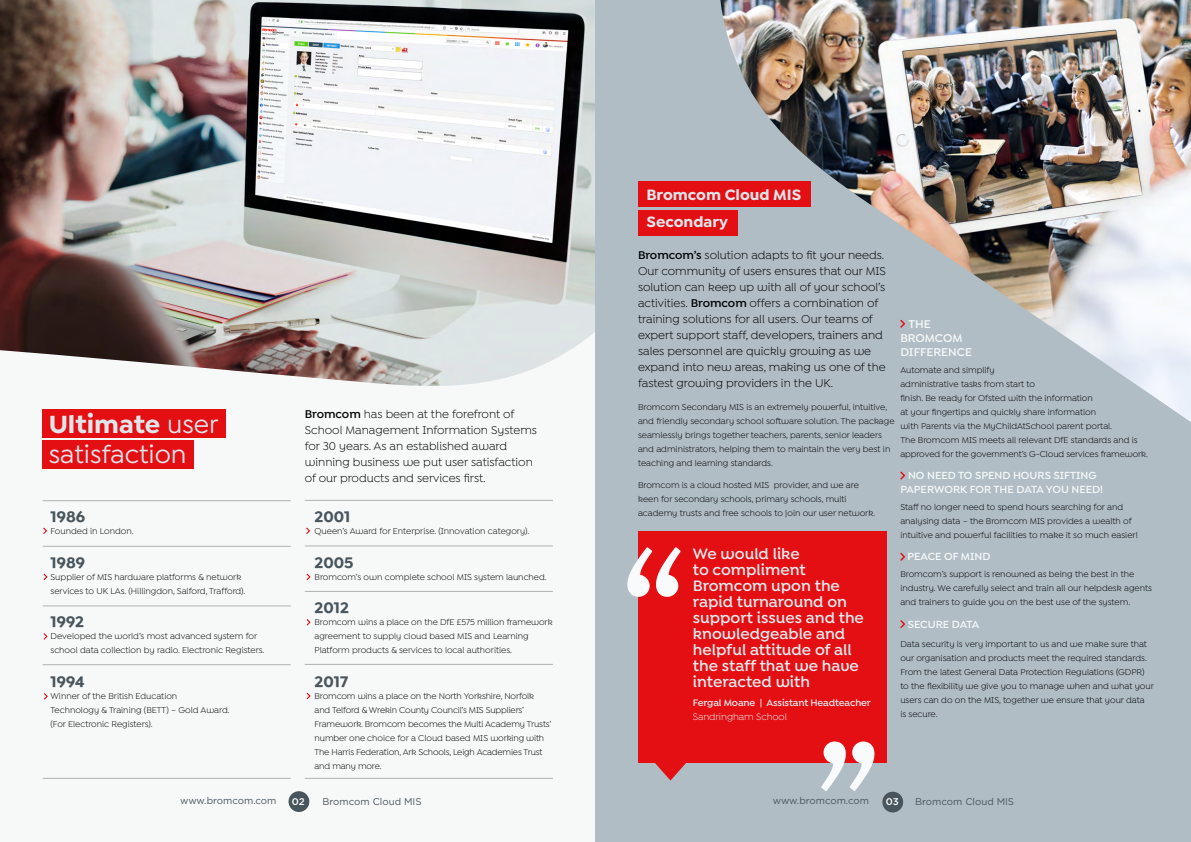
<style>
.page{position:relative;width:1191px;height:842px;background:#fff}
.page>*{position:absolute;margin:0;border:0;box-sizing:border-box;transform-origin:0 0}
.t1{font:500 26.4px/30px "Isidora Sans";color:#dfe5e9}
.t2{font:600 16px/16px "Isidora Sans Alt";color:#e7ebee}
.t3{font:700 16px "Isidora Sans";color:#48555d}
.t4{font:700 16px/27px "Isidora Sans";color:#dfe5e9}
.t5{font:12px/16px "Isidora Sans Alt";color:#000}
.t6{font:600 12px/14px "Isidora Sans Alt";color:#f7f9f9}
.t7{font:600 11px/14px "Isidora Sans Alt";color:#f7f9f9;text-align:center}
.t8{font:600 10px "Isidora Sans Alt";letter-spacing:-.01em;color:#e7ebee}
.t9{font:10px "Isidora Sans Alt";letter-spacing:-.01em;color:#e7ebee}
.t10{font:9.7px "Gotham";color:#48555d}
.t11{font:500 9.7px "Gotham";color:#fff}
.t12{font:9px/14px "Isidora Sans Alt";color:#000}
.s1{font-weight:700}
.s2{font-family:"Isidora Sans"}
.s3{font-weight:600}
</style>
<div class="page">
<svg style="left:42px;top:409px;width:511px;height:403px"></svg>
<img style="left:0;top:0;width:595px;height:386px">
<div style="left:595px;top:0;width:596px;height:842px;background:#b0bdc5"></div>
<img style="left:720px;top:0;width:471px;height:422px">
<div style="left:288px;top:791px;width:21px;height:21px;background:#48555d;border-radius:50%"></div>
<div style="left:882px;top:792px;width:21px;height:20px;background:#48555d;border-radius:50%"></div>
<div style="left:43px;top:410px;width:183px;height:28px;background:#e30f13"></div>
<div style="left:43px;top:440px;width:151px;height:29px;background:#e30f13"></div>
<div style="left:638px;top:531px;width:248px;height:232px;background:#e30f13"></div>
<svg style="left:655px;top:763px;width:31px;height:17px"></svg>
<div style="left:638px;top:182px;width:173px;height:25px;background:#e30f13"></div>
<div style="left:638px;top:210px;width:99px;height:26px;background:#e30f13"></div>
<svg style="left:900px;top:320px;width:5px;height:8px"></svg>
<svg style="left:900px;top:553px;width:5px;height:8px"></svg>
<svg style="left:900px;top:471px;width:5px;height:8px"></svg>
<svg style="left:900px;top:620px;width:5px;height:8px"></svg>
<svg style="left:43px;top:528px;width:4px;height:6px"></svg>
<svg style="left:306px;top:528px;width:4px;height:6px"></svg>
<svg style="left:44px;top:574px;width:3px;height:6px"></svg>
<svg style="left:306px;top:574px;width:4px;height:6px"></svg>
<svg style="left:44px;top:633px;width:3px;height:7px"></svg>
<svg style="left:307px;top:619px;width:3px;height:6px"></svg>
<svg style="left:44px;top:693px;width:4px;height:6px"></svg>
<svg style="left:307px;top:693px;width:3px;height:6px"></svg>
<hr style="left:43px;top:546px;width:248px;height:1px;background:#b0b0b0">
<hr style="left:43px;top:500px;width:248px;height:1px;background:#b0b0b0">
<hr style="left:43px;top:664px;width:248px;height:1px;background:#b0b0b0">
<hr style="left:43px;top:606px;width:248px;height:1px;background:#b0b0b0">
<hr style="left:305px;top:546px;width:248px;height:1px;background:#b0b0b0">
<hr style="left:305px;top:500px;width:248px;height:1px;background:#b0b0b0">
<hr style="left:305px;top:664px;width:248px;height:1px;background:#b0b0b0">
<hr style="left:305px;top:591px;width:248px;height:1px;background:#b0b0b0">
<hr style="left:43px;top:778px;width:248px;height:1px;background:#b0b0b0">
<hr style="left:305px;top:778px;width:248px;height:1px;background:#b0b0b0">
<svg style="left:821px;top:741px;width:53px;height:50px"></svg>
<svg style="left:627px;top:547px;width:53px;height:50px"></svg>
<h1 class="t1" style="left:49px;top:409px;width:171px"><span class="s1">Ultimate</span> user satisfaction</h1>
<h2 class="t3" style="left:51px;top:507px;width:36px">1986</h2>
<p class="t12" style="left:51px;top:524px;width:85px">Founded in London.</p>
<h2 class="t3" style="left:51px;top:552px;width:36px">1989</h2>
<p class="t12" style="left:51px;top:570px;width:196px">Supplier of MIS hardware platforms &amp; network ser<span class="s2">v</span>ices to UK LAs. (Hillingdon, Salford, Trafford).</p>
<h2 class="t3" style="left:51px;top:612px;width:35px">1992</h2>
<p class="t12" style="left:51px;top:629px;width:215px">De<span class="s2">v</span>eloped the world’s most ad<span class="s2">v</span>anced system for school data collection by radio. Electronic Registers.</p>
<h2 class="t3" style="left:51px;top:672px;width:36px">1994</h2>
<p class="t12" style="left:51px;top:689px;width:181px">Winner of the British Education<br>Technology &amp; Training (BETT) – Gold Award. (For Electronic Registers).</p>
<h3 class="t5" style="left:305px;top:405px;width:234px"><span class="s3">Bromcom</span> has been at the forefront of School Management Information Systems for 30 years. As an established award winning business we put user satisfaction of our products and ser<span class="s2">v</span>ices first.</h3>
<h2 class="t3" style="left:314px;top:507px;width:37px">2001</h2>
<p class="t12" style="left:314px;top:524px;width:216px">Queen’s Award for Enterprise. (Inno<span class="s2">v</span>ation category).</p>
<h2 class="t3" style="left:314px;top:552px;width:41px">2005</h2>
<p class="t12" style="left:314px;top:570px;width:234px">Bromcom’s own complete school MIS system launched.</p>
<h2 class="t3" style="left:314px;top:598px;width:36px">2012</h2>
<p class="t12" style="left:314px;top:615px;width:240px">Bromcom wins a place on the DfE £575 million framework agreement to supply cloud based MIS and Learning<br>Platform products &amp; ser<span class="s2">v</span>ices to local authorities.</p>
<h2 class="t3" style="left:314px;top:672px;width:35px">2017</h2>
<p class="t12" style="left:314px;top:689px;width:238px">Bromcom wins a place on the North Yorkshire, Norfolk and Telford &amp; Wrekin County Council’s MIS Suppliers’ Framework. Bromcom becomes the Multi Academy Trusts’ number one choice for a Cloud based MIS working with The Harris Federation, Ark Schools, Leigh Academies Trust and many more.</p>
<h2 class="t4" style="left:646px;top:181px;width:156px">Bromcom Cloud MIS<br>Secondary</h2>
<p class="t5" style="left:638px;top:247px;width:249px"><span class="s3">Bromcom’s</span> solution adapts to fit your needs.<br>Our community of users ensures that our MIS solution can keep up with all of your school’s acti<span class="s2">v</span>ities. <span class="s3">Bromcom</span> offers a combination of training solutions for all users. Our teams of expert support staff, de<span class="s2">v</span>elopers, trainers and sales personnel are quickly growing as we expand into new areas, making us one of the fastest growing pro<span class="s2">v</span>iders in the UK.</p>
<p class="t12" style="left:638px;top:399px;width:258px">Bromcom Secondary MIS is an extremely powerful, intuiti<span class="s2">v</span>e, and friendly secondary school software solution. The package seamlessly brings together teachers, parents, senior leaders and administrators, helping them to maintain the <span class="s2">v</span>ery best in teaching and learning standards.</p>
<p class="t12" style="left:638px;top:478px;width:239px">Bromcom is a cloud hosted MIS pro<span class="s2">v</span>ider, and we are keen for secondary schools, primary schools, multi academy trusts and free schools to join our user network.</p>
<h3 class="t6" style="left:900px;top:317px;width:73px;text-indent:8px">THE<br>BROMCOM<br>DIFFERENCE</h3>
<p class="t12" style="left:900px;top:362px;width:249px">Automate and simplify<br>administrati<span class="s2">v</span>e tasks from start to<br>finish. Be ready for Ofsted with the information<br>at your fingertips and quickly share information<br>with Parents <span class="s2">v</span>ia the MyChildAtSchool parent portal.<br>The Bromcom MIS meets all rele<span class="s2">v</span>ant DfE standards and is appro<span class="s2">v</span>ed for the go<span class="s2">v</span>ernment’s G-Cloud ser<span class="s2">v</span>ices framework.</p>
<p class="t7" style="left:900px;top:468px;width:204px">NO NEED TO SPEND HOURS SIFTING<br>PAPERWORK FOR THE DATA YOU NEED!</p>
<p class="t12" style="left:900px;top:500px;width:239px">Staff no longer need to spend hours searching for and analysing data – the Bromcom MIS pro<span class="s2">v</span>ides a wealth of intuiti<span class="s2">v</span>e and powerful facilities to make it so much easier!</p>
<p class="t7" style="left:907px;top:550px;width:84px">PEACE OF MIND</p>
<p class="t12" style="left:900px;top:567px;width:253px">Bromcom’s support is renowned as being the best in the industry. We carefully select and train all our helpdesk agents and trainers to guide you on the best use of the system.</p>
<p class="t7" style="left:908px;top:617px;width:73px">SECURE DATA</p>
<p class="t12" style="left:900px;top:636px;width:255px">Data security is <span class="s2">v</span>ery important to us and we make sure that our organisation and products meet the required standards.<br>From the latest General Data Protection Regulations (GDPR) to the flexibility we gi<span class="s2">v</span>e you to manage when and what your users can do on the MIS, together we ensure that your data<br>is secure.</p>
<h2 class="t2" style="left:693px;top:545px;width:173px">We would like<br>to compliment<br>Bromcom upon the rapid turnaround on support issues and the knowledgeable and helpful attitude of all the staff that we have interacted with</h2>
<p class="t8" style="left:693px;top:697px;width:180px">Fergal Moane | Assistant Headteacher</p>
<p class="t9" style="left:693px;top:711px;width:96px">Sandringham School</p>
<p class="t10" style="left:180px;top:795px;width:98px">www.bromcom.com</p>
<p class="t11" style="left:292px;top:795px;width:14px">02</p>
<p class="t10" style="left:322px;top:795px;width:100px">Bromcom Cloud MIS</p>
<p class="t10" style="left:772px;top:795px;width:98px">www.bromcom.com</p>
<p class="t11" style="left:885px;top:795px;width:14px">03</p>
<p class="t10" style="left:915px;top:795px;width:100px">Bromcom Cloud MIS</p>
</div>
